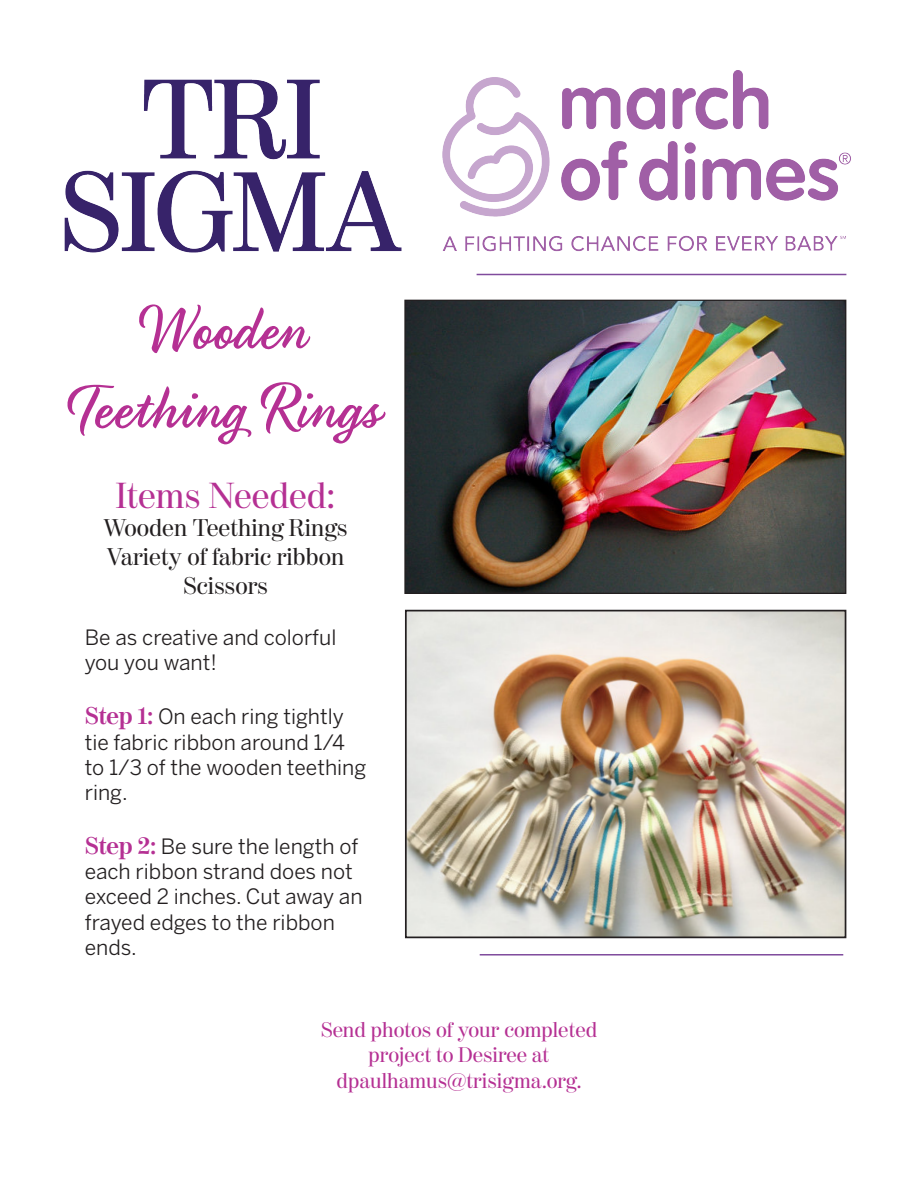
<style>
.page{position:relative;width:918px;height:1188px;background:#fff}
.page>*{position:absolute;margin:0;border:0;box-sizing:border-box;transform-origin:0 0}
.t1{font:66px "Fancier Script";color:#b53093}
.t2{font:36px "Moderno FB";color:#b53093}
.t3{font:24px "Moderno FB";color:#231f20}
.t4{font:21px/25.2px "Benton Sans";color:#231f20}
.t5{font:21px "Moderno FB";color:#b53093}
.s1{font-family:"Moderno FB";font-weight:700;font-size:24px;color:#b53093}
</style>
<div class="page">
<img style="left:64px;top:70px;width:787px;height:204px">
<hr style="left:477px;top:274px;width:369px;height:1px;background:#804b9d">
<hr style="left:480px;top:954px;width:363px;height:2px;background:#804b9d">
<img style="left:406px;top:302px;width:438px;height:290px">
<div style="left:404px;top:300px;width:442px;height:294px;border:1px solid #231f20"></div>
<img style="left:408px;top:613px;width:435px;height:322px">
<div style="left:405px;top:610px;width:441px;height:328px;border:2px solid #231f20"></div>
<p class="t1" style="left:141px;top:292px;width:170px">Wooden</p>
<p class="t1" style="left:69px;top:371px;width:314px">Teething Rings</p>
<p class="t2" style="left:116px;top:475px;width:221px">Items Needed:</p>
<p class="t3" style="left:103px;top:515px;width:246px">Wooden Teething Rings</p>
<p class="t3" style="left:107px;top:544px;width:239px">Variety of fabric ribbon</p>
<p class="t3" style="left:183px;top:572px;width:86px">Scissors</p>
<p class="t4" style="left:85px;top:625px;width:253px">Be as creative and colorful you you want!</p>
<p class="t4" style="left:85px;top:704px;width:283px"><span class="s1">Step 1:</span> On each ring tightly tie fabric ribbon around 1/4 to 1/3 of the wooden teething ring.</p>
<p class="t4" style="left:85px;top:833px;width:279px"><span class="s1">Step 2:</span> Be sure the length of each ribbon strand does not exceed 2 inches. Cut away an frayed edges to the ribbon ends.</p>
<p class="t5" style="left:321px;top:1018px;width:278px">Send photos of your completed</p>
<p class="t5" style="left:369px;top:1044px;width:182px">project to Desiree at</p>
<p class="t5" style="left:337px;top:1069px;width:246px">dpaulhamus@trisigma.org.</p>
</div>
